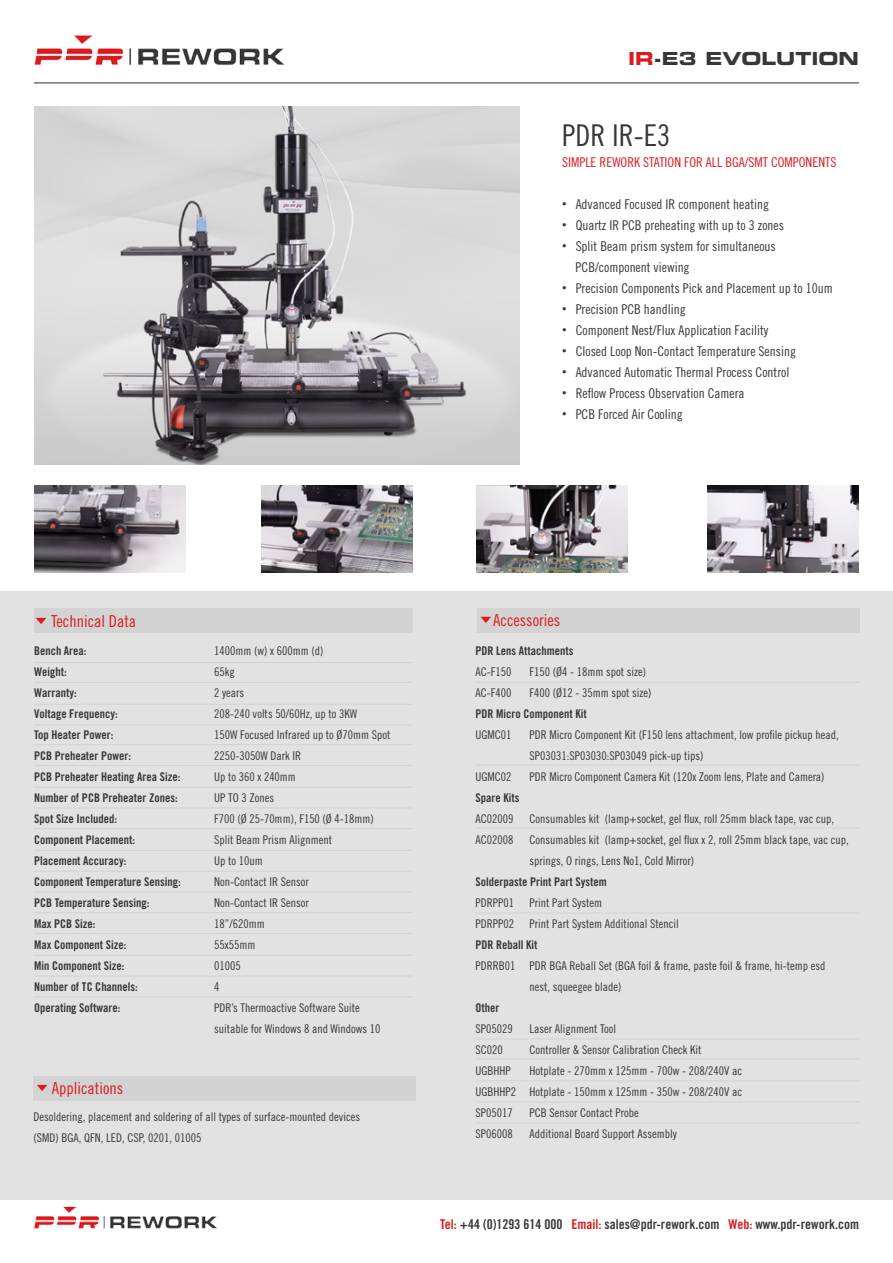
<style>
.page{position:relative;width:893px;height:1263px;background:#fff}
.page>*{position:absolute;margin:0;border:0;box-sizing:border-box;transform-origin:0 0}
.t1{font:30px "Trade Gothic LT Std Cn 18";color:#373737}
.t2{font:18px "Eurostile Bold Extended Two";color:#373737}
.t3{font:16.5px "Trade Gothic LT Std Cn 18";color:#db1b1e}
.t4{font:13.5px "Trade Gothic LT Std Cn 18";color:#373737}
.t5{font:13.5px "Trade Gothic LT Std Bd Cn 20";color:#373737}
.t6{font:13.5px "Trade Gothic LT Std Cn 18";color:#db1b1e}
.t7{font:12px/21px "Trade Gothic LT Std Cn 18";color:#373737}
.t8{font:12px/21px "Trade Gothic LT Std Bd Cn 20";color:#373737}
.s1{color:#db1b1e}
.s2{font-size:9px}
.s3{font-family:"Trade Gothic LT Std Cn 18"}
</style>
<div class="page">
<div style="left:0;top:591px;width:893px;height:609px;background:#e2e2e2"></div>
<div style="left:34px;top:608px;width:378px;height:24px;background:#d3d3d3"></div>
<img style="left:34px;top:35px;width:261px;height:49px">
<img style="left:34px;top:107px;width:485px;height:358px">
<hr style="left:34px;top:82px;width:825px;height:1px;background:#373737">
<img style="left:34px;top:486px;width:151px;height:86px">
<div style="left:34px;top:1076px;width:382px;height:24px;background:#d3d3d3"></div>
<img style="left:261px;top:486px;width:151px;height:86px">
<img style="left:476px;top:486px;width:151px;height:86px">
<img style="left:708px;top:486px;width:151px;height:86px">
<hr style="left:34px;top:662px;width:378px;height:1px;background:#d3d3d3">
<hr style="left:34px;top:682px;width:378px;height:1px;background:#d3d3d3">
<hr style="left:34px;top:704px;width:378px;height:1px;background:#d3d3d3">
<hr style="left:34px;top:725px;width:378px;height:1px;background:#d3d3d3">
<hr style="left:34px;top:744px;width:378px;height:1px;background:#d3d3d3">
<hr style="left:34px;top:765px;width:378px;height:1px;background:#d3d3d3">
<hr style="left:34px;top:787px;width:378px;height:1px;background:#d3d3d3">
<hr style="left:34px;top:807px;width:378px;height:1px;background:#d3d3d3">
<hr style="left:34px;top:828px;width:378px;height:1px;background:#d3d3d3">
<hr style="left:34px;top:850px;width:378px;height:1px;background:#d3d3d3">
<hr style="left:34px;top:871px;width:378px;height:1px;background:#d3d3d3">
<hr style="left:34px;top:891px;width:378px;height:1px;background:#d3d3d3">
<hr style="left:34px;top:912px;width:378px;height:1px;background:#d3d3d3">
<hr style="left:34px;top:933px;width:378px;height:1px;background:#d3d3d3">
<hr style="left:34px;top:955px;width:378px;height:1px;background:#d3d3d3">
<hr style="left:34px;top:976px;width:378px;height:1px;background:#d3d3d3">
<hr style="left:34px;top:996px;width:378px;height:1px;background:#d3d3d3">
<img style="left:34px;top:1206px;width:183px;height:23px">
<svg style="left:36px;top:618px;width:10px;height:6px"></svg>
<svg style="left:37px;top:1085px;width:10px;height:6px"></svg>
<div style="left:477px;top:608px;width:382px;height:24px;background:#d3d3d3"></div>
<hr style="left:476px;top:828px;width:384px;height:1px;background:#d3d3d3">
<hr style="left:476px;top:913px;width:384px;height:1px;background:#d3d3d3">
<hr style="left:476px;top:1038px;width:384px;height:1px;background:#d3d3d3">
<hr style="left:475px;top:765px;width:384px;height:1px;background:#d3d3d3">
<hr style="left:475px;top:682px;width:384px;height:1px;background:#d3d3d3">
<svg style="left:480px;top:617px;width:11px;height:6px"></svg>
<hr style="left:476px;top:1058px;width:384px;height:1px;background:#d3d3d3">
<hr style="left:476px;top:1080px;width:384px;height:1px;background:#d3d3d3">
<hr style="left:476px;top:1101px;width:384px;height:1px;background:#d3d3d3">
<hr style="left:476px;top:1123px;width:384px;height:1px;background:#d3d3d3">
<p class="t2" style="left:628px;top:46px;width:232px"><span class="s1">IR</span>-E3 EVOLUTION</p>
<p class="t1" style="left:562px;top:117px;width:110px">PDR IR-E3</p>
<p class="t6" style="left:562px;top:154px;width:276px">SIMPLE REWORK STATION FOR ALL BGA/SMT COMPONENTS</p>
<p class="t4" style="left:562px;top:196px;width:208px"><span class="s2">•</span> Advanced Focused IR component heating</p>
<p class="t4" style="left:562px;top:217px;width:223px"><span class="s2">•</span> Quartz IR PCB preheating with up to 3 zones</p>
<p class="t4" style="left:562px;top:238px;width:215px"><span class="s2">•</span> Split Beam prism system for simultaneous</p>
<p class="t4" style="left:576px;top:259px;width:115px">PCB/component viewing</p>
<p class="t4" style="left:562px;top:280px;width:272px"><span class="s2">•</span> Precision Components Pick and Placement up to 10um</p>
<p class="t4" style="left:562px;top:301px;width:125px"><span class="s2">•</span> Precision PCB handling</p>
<p class="t4" style="left:562px;top:322px;width:208px"><span class="s2">•</span> Component Nest/Flux Application Facility</p>
<p class="t4" style="left:562px;top:343px;width:235px"><span class="s2">•</span> Closed Loop Non-Contact Temperature Sensing</p>
<p class="t4" style="left:562px;top:364px;width:229px"><span class="s2">•</span> Advanced Automatic Thermal Process Control</p>
<p class="t4" style="left:562px;top:385px;width:184px"><span class="s2">•</span> Reflow Process Observation Camera</p>
<p class="t4" style="left:562px;top:406px;width:122px"><span class="s2">•</span> PCB Forced Air Cooling</p>
<p class="t3" style="left:51px;top:611px;width:87px">Technical Data</p>
<p class="t8" style="left:34px;top:640px;width:54px">Bench Area:</p>
<p class="t7" style="left:214px;top:640px;width:111px">1400mm (w) x 600mm (d)</p>
<p class="t8" style="left:34px;top:661px;width:34px">Weight:</p>
<p class="t7" style="left:214px;top:661px;width:22px">65kg</p>
<p class="t8" style="left:34px;top:682px;width:44px">Warranty:</p>
<p class="t7" style="left:214px;top:682px;width:31px">2 years</p>
<p class="t8" style="left:34px;top:703px;width:85px">Voltage Frequency:</p>
<p class="t7" style="left:214px;top:703px;width:145px">208-240 volts 50/60Hz, up to 3KW</p>
<p class="t8" style="left:34px;top:724px;width:81px">Top Heater Power:</p>
<p class="t7" style="left:214px;top:724px;width:178px">150W Focused Infrared up to Ø70mm Spot</p>
<p class="t8" style="left:34px;top:745px;width:99px">PCB Preheater Power:</p>
<p class="t7" style="left:214px;top:745px;width:89px">2250-3050W Dark IR</p>
<p class="t8" style="left:34px;top:766px;width:148px">PCB Preheater Heating Area Size:</p>
<p class="t7" style="left:214px;top:766px;width:83px">Up to 360 x 240mm</p>
<p class="t8" style="left:34px;top:787px;width:145px">Number of PCB Preheater Zones:</p>
<p class="t7" style="left:214px;top:787px;width:61px">UP TO 3 Zones</p>
<p class="t8" style="left:34px;top:808px;width:85px">Spot Size Included:</p>
<p class="t7" style="left:214px;top:808px;width:161px">F700 (Ø 25-70mm), F150 (Ø 4-18mm)</p>
<p class="t8" style="left:34px;top:829px;width:103px">Component Placement:</p>
<p class="t7" style="left:214px;top:829px;width:119px">Split Beam Prism Alignment</p>
<p class="t8" style="left:34px;top:850px;width:94px">Placement Accuracy:</p>
<p class="t7" style="left:214px;top:850px;width:50px">Up to 10um</p>
<p class="t8" style="left:34px;top:871px;width:148px">Component Temperature Sensing:</p>
<p class="t7" style="left:214px;top:871px;width:96px">Non-Contact IR Sensor</p>
<p class="t8" style="left:34px;top:892px;width:117px">PCB Temperature Sensing:</p>
<p class="t7" style="left:214px;top:892px;width:96px">Non-Contact IR Sensor</p>
<p class="t8" style="left:34px;top:913px;width:63px">Max PCB Size:</p>
<p class="t7" style="left:214px;top:913px;width:52px">18”/620mm</p>
<p class="t8" style="left:34px;top:934px;width:94px">Max Component Size:</p>
<p class="t7" style="left:214px;top:934px;width:43px">55x55mm</p>
<p class="t8" style="left:34px;top:955px;width:92px">Min Component Size:</p>
<p class="t7" style="left:214px;top:955px;width:28px">01005</p>
<p class="t8" style="left:34px;top:976px;width:105px">Number of TC Channels:</p>
<p class="t7" style="left:214px;top:976px;width:7px">4</p>
<p class="t8" style="left:34px;top:997px;width:88px">Operating Software:</p>
<p class="t7" style="left:214px;top:997px;width:168px">PDR’s Thermoactive Software Suite suitable for Windows 8 and Windows 10</p>
<p class="t3" style="left:52px;top:1078px;width:73px">Applications</p>
<p class="t7" style="left:34px;top:1106px;width:328px">Desoldering, placement and soldering of all types of surface-mounted devices (SMD) BGA, QFN, LED, CSP, 0201, 01005</p>
<p class="t3" style="left:493px;top:610px;width:68px">Accessories</p>
<p class="t8" style="left:476px;top:640px;width:99px">PDR Lens Attachments<br><span class="s3">AC-F150</span></p>
<p class="t7" style="left:530px;top:661px;width:118px">F150 (Ø4 - 18mm spot size)</p>
<p class="t7" style="left:476px;top:682px;width:37px">AC-F400</p>
<p class="t7" style="left:530px;top:682px;width:123px">F400 (Ø12 - 35mm spot size)</p>
<p class="t8" style="left:476px;top:703px;width:113px">PDR Micro Component Kit</p>
<p class="t7" style="left:476px;top:724px;width:37px">UGMC01</p>
<p class="t7" style="left:530px;top:724px;width:311px">PDR Micro Component Kit (F150 lens attachment, low profile pickup head,<br>SP03031:SP03030:SP03049 pick-up tips)</p>
<p class="t7" style="left:476px;top:766px;width:37px">UGMC02</p>
<p class="t7" style="left:530px;top:766px;width:296px">PDR Micro Component Camera Kit (120x Zoom lens, Plate and Camera)</p>
<p class="t8" style="left:476px;top:787px;width:45px">Spare Kits</p>
<p class="t7" style="left:476px;top:808px;width:39px">AC02009</p>
<p class="t7" style="left:530px;top:808px;width:306px">Consumables kit (lamp+socket, gel flux, roll 25mm black tape, vac cup,</p>
<p class="t7" style="left:476px;top:829px;width:39px">AC02008</p>
<p class="t7" style="left:530px;top:829px;width:321px">Consumables kit (lamp+socket, gel flux x 2, roll 25mm black tape, vac cup, springs, O rings, Lens No1, Cold Mirror)</p>
<p class="t8" style="left:476px;top:871px;width:133px">Solderpaste Print Part System</p>
<p class="t7" style="left:476px;top:892px;width:40px">PDRPP01</p>
<p class="t7" style="left:530px;top:892px;width:74px">Print Part System</p>
<p class="t7" style="left:476px;top:913px;width:40px">PDRPP02</p>
<p class="t7" style="left:530px;top:913px;width:151px">Print Part System Additional Stencil</p>
<p class="t8" style="left:476px;top:934px;width:63px">PDR Reball Kit</p>
<p class="t7" style="left:476px;top:955px;width:351px">PDRRB01 PDR BGA Reball Set (BGA foil &amp; frame, paste foil &amp; frame, hi-temp esd</p>
<p class="t7" style="left:530px;top:976px;width:93px">nest, squeegee blade)</p>
<p class="t8" style="left:476px;top:997px;width:25px">Other</p>
<p class="t7" style="left:476px;top:1018px;width:39px">SP05029</p>
<p class="t7" style="left:530px;top:1018px;width:88px">Laser Alignment Tool</p>
<p class="t7" style="left:476px;top:1039px;width:29px">SC020</p>
<p class="t7" style="left:530px;top:1039px;width:173px">Controller &amp; Sensor Calibration Check Kit</p>
<p class="t7" style="left:476px;top:1060px;width:37px">UGBHHP</p>
<p class="t7" style="left:530px;top:1060px;width:214px">Hotplate - 270mm x 125mm - 700w - 208/240V ac</p>
<p class="t7" style="left:476px;top:1081px;width:268px">UGBHHP2 Hotplate - 150mm x 125mm - 350w - 208/240V ac</p>
<p class="t7" style="left:476px;top:1102px;width:39px">SP05017</p>
<p class="t7" style="left:530px;top:1102px;width:111px">PCB Sensor Contact Probe</p>
<p class="t7" style="left:476px;top:1123px;width:39px">SP06008</p>
<p class="t7" style="left:530px;top:1123px;width:149px">Additional Board Support Assembly</p>
<p class="t5" style="left:440px;top:1216px;width:420px"><span class="s1">Tel:</span> +44 (0)1293 614 000 <span class="s1">Email:</span> sales@pdr-rework.com <span class="s1">Web:</span> www.pdr-rework.com</p>
</div>
